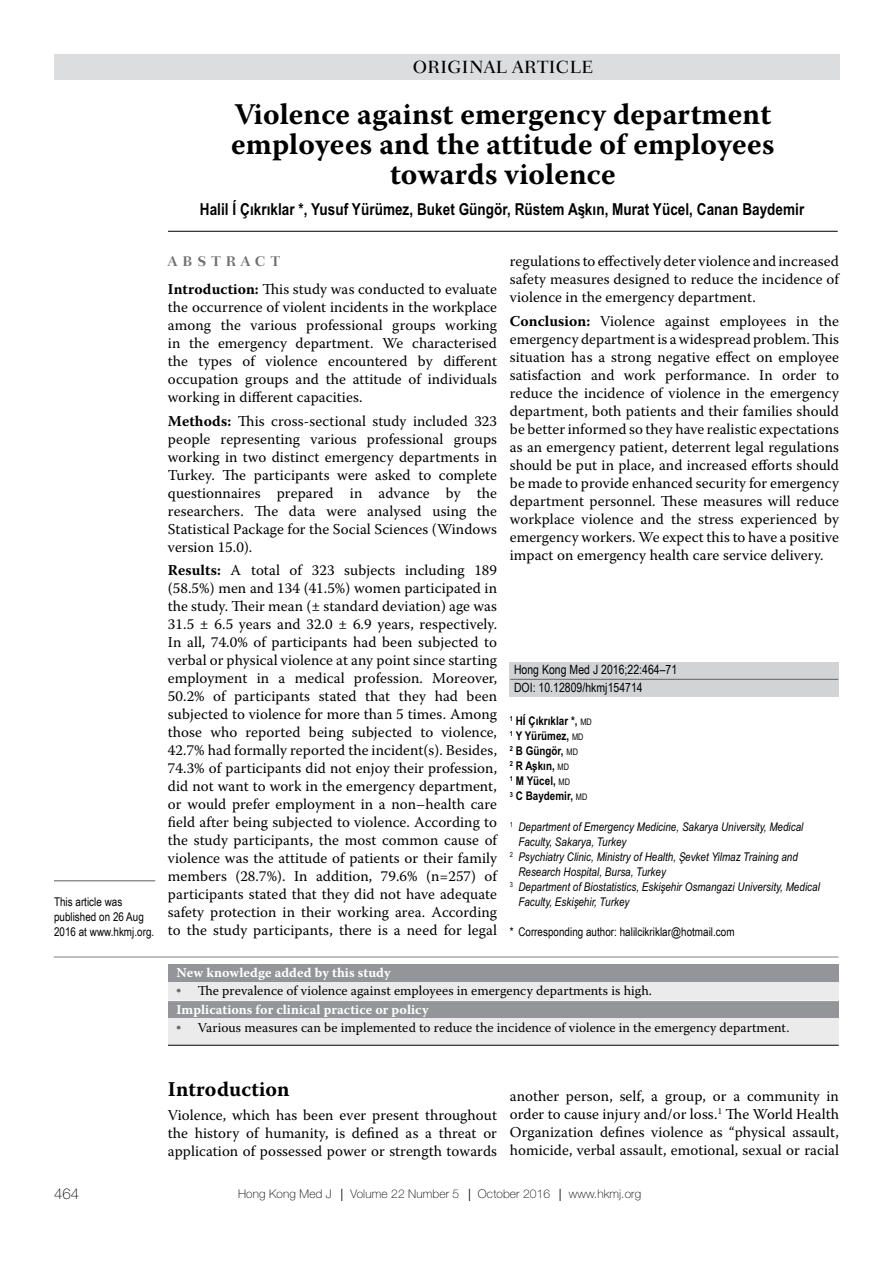
<style>
.page{position:relative;width:893px;height:1263px;background:#fff}
.page>*{position:absolute;margin:0;border:0;box-sizing:border-box;transform-origin:0 0}
.t1{font:700 30px/30px "Warnock Pro";letter-spacing:.005em;color:#000;text-align:center}
.t2{font:700 21px "Warnock Pro";letter-spacing:.005em;color:#000}
.t3{font:500 18px "Fairfield LH";color:#000}
.t4{font:700 16.5px "Arial Narrow";letter-spacing:.005em;color:#000}
.t5{font:15px/18px "Warnock Pro";letter-spacing:.005em;color:#000;text-align:justify}
.t6{font:100 15px "Helvetica Neue";color:#000}
.t7{font:700 14.25px "Fairfield LH";letter-spacing:.35em;color:#6d6e71}
.t8{font:13.5px/18.6px "Warnock Pro";letter-spacing:.005em;color:#000}
.t9{font:700 13.5px "Warnock Pro";letter-spacing:.005em;color:#fff}
.t10{font:12.75px/18px "Arial Narrow";letter-spacing:.005em;color:#000}
.t11{font:italic 12px "Arial Narrow";letter-spacing:.005em;color:#000}
.t12{font:12px/15px "Arial Narrow";letter-spacing:.005em;color:#000}
.t13{font:700 12px/15px "Arial Narrow";letter-spacing:.005em;color:#000}
.t14{font:100 12px "Helvetica Neue";letter-spacing:.01em;color:#000}
.s1{font-weight:700}
.s2{font-weight:400;font-size:9px}
.s3{font-family:"Helvetica"}
.s4{font-family:"Times";color:#6d6e71}
.s5{font-weight:700;color:#fff}
</style>
<div class="page">
<div style="left:510px;top:662px;width:329px;height:34px;background:#d1d3d4"></div>
<hr style="left:168px;top:231px;width:670px;height:1px;background:#000">
<hr style="left:54px;top:957px;width:784px;height:1px;background:#808285">
<div style="left:168px;top:964px;width:671px;height:81px;background:#ebebec"></div>
<div style="left:168px;top:964px;width:671px;height:17px;background:#939598"></div>
<div style="left:168px;top:1001px;width:671px;height:17px;background:#939598"></div>
<hr style="left:168px;top:1000px;width:671px;height:1px;background:#fff">
<hr style="left:168px;top:1045px;width:671px;height:1px;background:#000">
<div style="left:54px;top:54px;width:785px;height:26px;background:#dcddde"></div>
<hr style="left:510px;top:679px;width:328px;height:1px;background:#6d6e71">
<hr style="left:54px;top:880px;width:101px;height:1px;background:#6d6e71">
<p class="t3" style="left:413px;top:57px;width:18px">ORIGINAL</p>
<p class="t3" style="left:512px;top:57px;width:15px">ARTICLE</p>
<h1 class="t1" style="left:231px;top:99px;width:545px">Violence against emergency department employees and the attitude of employees towards violence</h1>
<p class="t4" style="left:200px;top:200px;width:606px">Halil Í Çıkrıklar *, Yusuf Yürümez, Buket Güngör, Rüstem As¸kın, Murat Yücel, Canan Baydemir</p>
<p class="t12" style="left:54px;top:894px;width:102px">This article was published on 26 Aug<br>2016 at www.hkmj.org.</p>
<p class="t7" style="left:168px;top:252px;width:113px">ABSTRACT</p>
<p class="t5" style="left:168px;top:280px;width:331px"><span class="s1">Introduction:</span> This study was conducted to evaluate the occurrence of violent incidents in the workplace among the various professional groups working in the emergency department. We characterised the types of violence encountered by different occupation groups and the attitude of individuals working in different capacities.</p>
<p class="t5" style="left:168px;top:411px;width:331px"><span class="s1">Methods:</span> This cross-sectional study included 323 people representing various professional groups working in two distinct emergency departments in Turkey. The participants were asked to complete questionnaires prepared in advance by the researchers. The data were analysed using the Statistical Package for the Social Sciences (Windows version 15.0).</p>
<p class="t5" style="left:168px;top:561px;width:331px"><span class="s1">Results:</span> A total of 323 subjects including 189 (58.5%) men and 134 (41.5%) women participated in the study. Their mean (± standard deviation) age was 31.5 ± 6.5 years and 32.0 ± 6.9 years, respectively.<br>In all, 74.0% of participants had been subjected to verbal or physical violence at any point since starting employment in a medical profession. Moreover, 50.2% of participants stated that they had been subjected to violence for more than 5 times. Among those who reported being subjected to violence, 42.7% had formally reported the incident(s). Besides, 74.3% of participants did not enjoy their profession, did not want to work in the emergency department, or would prefer employment in a non–health care field after being subjected to violence. According to the study participants, the most common cause of violence was the attitude of patients or their family members (28.7%). In addition, 79.6% (n=257) of participants stated that they did not have adequate safety protection in their working area. According to the study participants, there is a need for legal</p>
<p class="t5" style="left:510px;top:252px;width:331px">regulations to effectively deter violence and increased safety measures designed to reduce the incidence of violence in the emergency department.</p>
<p class="t5" style="left:510px;top:312px;width:331px"><span class="s1">Conclusion:</span> Violence against employees in the emergency department is a widespread problem. This situation has a strong negative effect on employee satisfaction and work performance. In order to reduce the incidence of violence in the emergency department, both patients and their families should be better informed so they have realistic expectations as an emergency patient, deterrent legal regulations should be put in place, and increased efforts should be made to provide enhanced security for emergency department personnel. These measures will reduce workplace violence and the stress experienced by emergency workers. We expect this to have a positive impact on emergency health care service delivery.</p>
<p class="t10" style="left:514px;top:660px;width:165px">Hong Kong Med J 2016;22:464–71<br>DOI: 10.12809/hkmj154714</p>
<p class="t13" style="left:510px;top:714px;width:84px"><sup>1</sup> HÍ Çıkrıklar *, <span class="s2">MD<br></span><sup>1</sup> Y Yürümez, <span class="s2">MD<br></span><sup>2</sup> B Güngör, <span class="s2">MD<br></span><sup>2</sup> R A¸skın, <span class="s2">MD<br></span><sup>1</sup> M Yücel, <span class="s2">MD<br></span><sup>3</sup> C Baydemir, <span class="s2">MD</span></p>
<p class="t11" style="left:510px;top:819px;width:295px"><sup>1</sup> Department of Emergency Medicine, Sakarya University, Medical</p>
<p class="t11" style="left:518px;top:834px;width:110px">Faculty, Sakarya, Turkey</p>
<p class="t11" style="left:510px;top:849px;width:290px"><sup>2</sup> Psychiatry Clinic, Ministry of Health, <span class="s3">Ş</span>evket Yilmaz Training and</p>
<p class="t11" style="left:518px;top:864px;width:149px">Research Hospital, Bursa, Turkey</p>
<p class="t11" style="left:510px;top:879px;width:311px"><sup>3</sup> Department of Biostatistics, Eski<span class="s3">ş</span>ehir Osmangazi University, Medical</p>
<p class="t11" style="left:518px;top:894px;width:113px">Faculty, Eski<span class="s3">ş</span>ehir, Turkey</p>
<p class="t12" style="left:510px;top:923px;width:226px">* Corresponding author: halilcikriklar@hotmail.com</p>
<p class="t9" style="left:176px;top:965px;width:216px">New knowledge added by this study</p>
<p class="t8" style="left:176px;top:981px;width:477px"><span class="s4">•</span> The prevalence of violence against employees in emergency departments is high.<br><span class="s5">Implications for clinical practice or policy</span></p>
<p class="t8" style="left:176px;top:1017px;width:614px"><span class="s4">•</span> Various measures can be implemented to reduce the incidence of violence in the emergency department.</p>
<h2 class="t2" style="left:168px;top:1076px;width:123px">Introduction</h2>
<p class="t5" style="left:168px;top:1106px;width:331px">Violence, which has been ever present throughout the history of humanity, is defined as a threat or application of possessed power or strength towards</p>
<p class="t5" style="left:510px;top:1086px;width:331px">another person, self, a group, or a community in order to cause injury and/or loss.<sup>1</sup> The World Health Organization defines violence as “physical assault, homicide, verbal assault, emotional, sexual or racial</p>
<p class="t6" style="left:54px;top:1186px;width:27px">464</p>
<p class="t14" style="left:238px;top:1187px;width:405px">Hong Kong Med J ⎥ Volume 22 Number 5 ⎥ October 2016 ⎥ www.hkmj.org</p>
</div>
